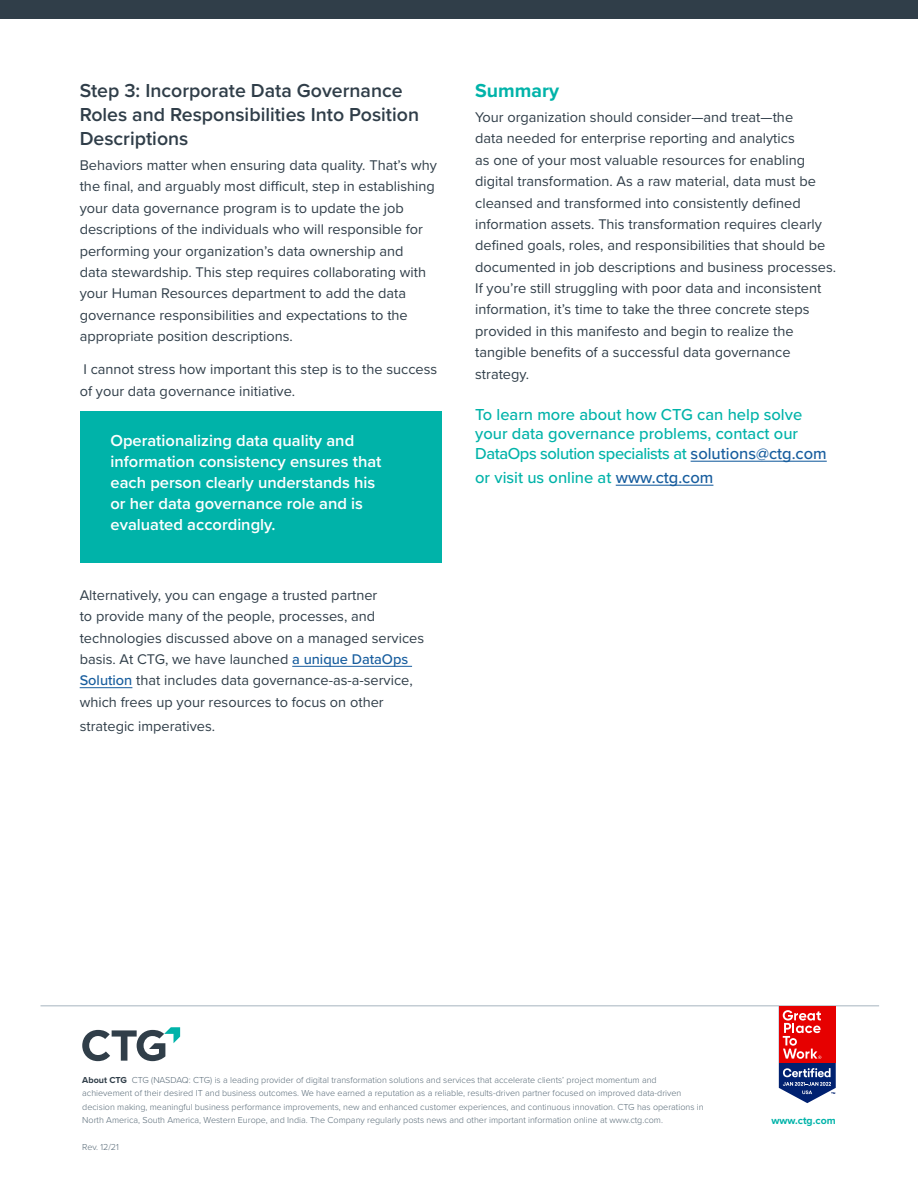
<style>
.page{position:relative;width:918px;height:1188px;background:#fff}
.page>*{position:absolute;margin:0;border:0;box-sizing:border-box;transform-origin:0 0}
.Header_3__________13{font:600 19.5px/24px "Proxima Nova";color:#303e49}
.Header_1__________13{font:700 19.5px "Proxima Nova";color:#00b3a9}
.Header_1__________13-2{font:500 16.5px/19.5px "Proxima Nova";color:#00b3a9}
.Pull_Quote_-_White{font:600 16.5px/21px "Proxima Nova";color:#fff}
.Body_Copy_9_7pt__pre{font:14.55px/21.3px "Proxima Nova";color:#303e49}
.t1{font:700 10.5px "Proxima Nova";color:#00b3a9}
.Boilerplate{font:300 9px/13.5px "Proxima Nova";color:#586a77}
.s1{font-weight:500;color:#175d9e}
.s2{color:#175d9e}
.s3{font-weight:700;color:#303e49}
</style>
<div class="page">
<div style="left:0;top:0;width:918px;height:19px;background:#303e49"></div>
<hr style="left:40px;top:1005px;width:839px;height:1px;background:#a7b4bf">
<svg style="left:82px;top:1027px;width:98px;height:34px"></svg>
<svg style="left:779px;top:1006px;width:57px;height:97px;background:#aa4359"></svg>
<hr style="left:292px;top:666px;width:120px;height:1px;background:#175d9e">
<hr style="left:80px;top:687px;width:52px;height:1px;background:#175d9e">
<hr style="left:691px;top:461px;width:136px;height:1px;background:#175d9e">
<hr style="left:616px;top:485px;width:97px;height:1px;background:#175d9e">
<div style="left:80px;top:411px;width:361px;height:152px;background:#00b3a9"></div>
<p class="Header_3__________13" style="left:80px;top:78px;width:341px">Step 3: Incorporate Data Governance<br>Roles and Responsibilities Into Position<br>Descriptions</p>
<p class="Body_Copy_9_7pt__pre" style="left:80px;top:154px;width:359px">Behaviors matter when ensuring data quality. That’s why the final, and arguably most difficult, step in establishing your data governance program is to update the job descriptions of the individuals who will responsible for performing your organization’s data ownership and<br>data stewardship. This step requires collaborating with your Human Resources department to add the data governance responsibilities and expectations to the appropriate position descriptions.</p>
<p class="Body_Copy_9_7pt__pre" style="left:80px;top:358px;width:359px">I cannot stress how important this step is to the success of your data governance initiative.</p>
<p class="Pull_Quote_-_White" style="left:110px;top:430px;width:273px">Operationalizing data quality and information consistency ensures that each person clearly understands his or her data governance role and is evaluated accordingly.</p>
<p class="Body_Copy_9_7pt__pre" style="left:80px;top:584px;width:346px">Alternatively, you can engage a trusted partner<br>to provide many of the people, processes, and technologies discussed above on a managed services basis. At CTG, we have launched <span class="s1">a unique DataOps Solution</span> that includes data governance-as-a-service, which frees up your resources to focus on other</p>
<p class="Body_Copy_9_7pt__pre" style="left:80px;top:715px;width:137px">strategic imperatives.</p>
<p class="Header_1__________13" style="left:475px;top:76px;width:85px">Summary</p>
<p class="Body_Copy_9_7pt__pre" style="left:475px;top:106px;width:363px">Your organization should consider—and treat—the<br>data needed for enterprise reporting and analytics<br>as one of your most valuable resources for enabling digital transformation. As a raw material, data must be cleansed and transformed into consistently defined information assets. This transformation requires clearly defined goals, roles, and responsibilities that should be documented in job descriptions and business processes.<br>If you’re still struggling with poor data and inconsistent information, it’s time to take the three concrete steps provided in this manifesto and begin to realize the tangible benefits of a successful data governance strategy.</p>
<p class="Header_1__________13-2" style="left:475px;top:404px;width:353px">To learn more about how CTG can help solve your data governance problems, contact our<br>DataOps solution specialists at <span class="s2">solutions@ctg.com</span></p>
<p class="Header_1__________13-2" style="left:475px;top:467px;width:240px">or visit us online at <span class="s2">www.ctg.com</span></p>
<p class="Boilerplate" style="left:82px;top:1072px;width:623px"><span class="s3">About CTG</span> CTG (NASDAQ: CTG) is a leading provider of digital transformation solutions and services that accelerate clients’ project momentum and achievement of their desired IT and business outcomes. We have earned a reputation as a reliable, results-driven partner focused on improved data-driven decision making, meaningful business performance improvements, new and enhanced customer experiences, and continuous innovation. CTG has operations in North America, South America, Western Europe, and India. The Company regularly posts news and other important information online at www.ctg.com.</p>
<p class="Boilerplate" style="left:82px;top:1140px;width:38px">Rev. 12/21</p>
<p class="t1" style="left:771px;top:1113px;width:66px">www.ctg.com</p>
</div>
